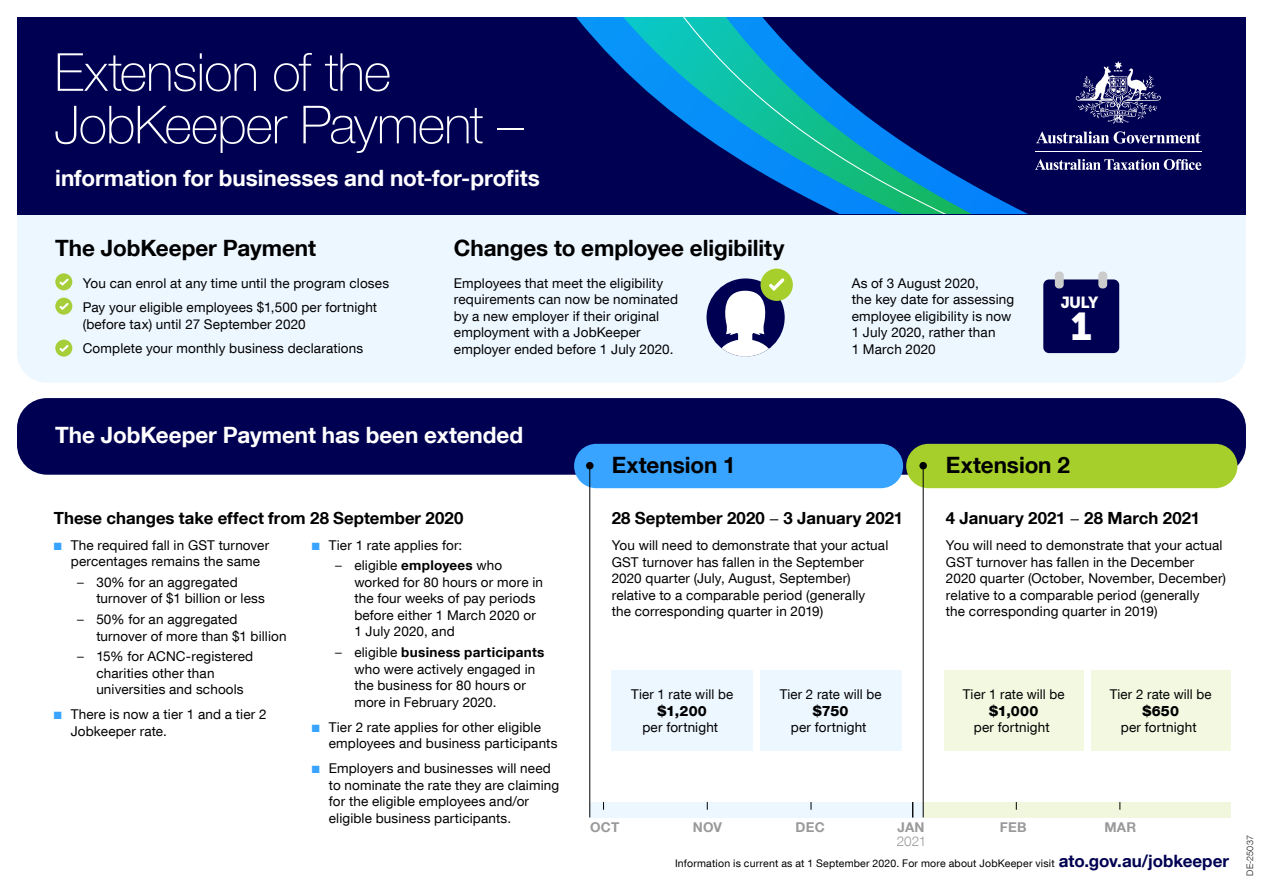
<style>
.page{position:relative;width:1263px;height:893px;background:#fff}
.page>*{position:absolute;margin:0;border:0;box-sizing:border-box;transform-origin:0 0}
.t1{font:100 52.5px/52.5px "Helvetica Neue LT Com";letter-spacing:-.015em;color:#fff}
.t2{font:38.55px "Museo Sans 900";color:#fff}
.t3{font:700 22.5px "Helvetica Neue LT Com";letter-spacing:-.005em;color:#fff}
.t4{font:700 22.5px "Helvetica Neue LT Com";letter-spacing:-.005em;color:#000}
.t5{font:700 16.8px "Helvetica Neue LT Com";color:#000}
.t6{font:16.05px "Museo Sans 900";color:#fff}
.t7{font:800 14.25px "Helvetica Neue LT Com";letter-spacing:.015em;color:#000}
.ul{font:13.5px/16.5px "Helvetica Neue LT Com";letter-spacing:.01em;color:#000}
.t8{font:700 13.5px "Helvetica Neue LT Com";letter-spacing:.015em;color:#999}
.t9{font:300 13.5px "Helvetica Neue LT Com";color:#999}
.p_footer{font:10.5px "Helvetica Neue LT Com";letter-spacing:.02em;color:#000}
.p_jobnumber{font:300 9px "Helvetica Neue LT Com";letter-spacing:.015em;color:#1a1a1a}
.s1{color:#38a4ff}
.s2{font-weight:300}
.s3{font-weight:700}
.s4{color:#fff}
.s5{color:#d6f6f8}
.s6{color:#f3f8e1}
.s7{font-weight:700;font-size:16.95px;color:#000052}
</style>
<div class="page">
<div style="left:17px;top:398px;width:1229px;height:77px;background:#000052;border-radius:30px"></div>
<div style="left:906px;top:444px;width:331px;height:44px;background:#a6cf2b;border-radius:22px"></div>
<div style="left:17px;top:214px;width:1229px;height:169px;background:#edf7ff"></div>
<div style="left:17px;top:17px;width:1229px;height:197px;background:#000052"></div>
<svg style="left:576px;top:17px;width:47px;height:52px"></svg>
<svg style="left:627px;top:17px;width:449px;height:197px"></svg>
<hr style="left:923px;top:466px;width:1px;height:351px;background:#000">
<div style="left:919px;top:462px;width:8px;height:7px;background:#000;border-radius:50%"></div>
<svg style="left:590px;top:802px;width:640px;height:15px;background:#edf5ec"></svg>
<div style="left:574px;top:444px;width:329px;height:44px;background:#38a4ff;border-radius:22px"></div>
<div style="left:55px;top:273px;width:17px;height:17px;background:#a5ce39;border-radius:50%"></div>
<svg style="left:59px;top:279px;width:10px;height:6px"></svg>
<div style="left:55px;top:298px;width:17px;height:17px;background:#a5ce39;border-radius:50%"></div>
<svg style="left:59px;top:303px;width:10px;height:7px"></svg>
<div style="left:55px;top:340px;width:17px;height:17px;background:#a5ce39;border-radius:50%"></div>
<svg style="left:59px;top:345px;width:10px;height:7px"></svg>
<hr style="left:589px;top:466px;width:1px;height:351px;background:#000">
<div style="left:586px;top:462px;width:7px;height:7px;background:#000;border-radius:50%"></div>
<div style="left:1043px;top:279px;width:76px;height:74px;background:#000053;border-radius:6px"></div>
<div style="left:1055px;top:271px;width:9px;height:17px;background:#ccc;border-radius:4px"></div>
<div style="left:1098px;top:271px;width:9px;height:17px;background:#ccc;border-radius:4px"></div>
<div style="left:706px;top:278px;width:79px;height:78px;background:#000053;border-radius:50%"></div>
<div style="left:760px;top:269px;width:33px;height:32px;background:#a6cf2b;border-radius:50%"></div>
<svg style="left:718px;top:278px;width:66px;height:78px"></svg>
<svg style="left:1036px;top:131px;width:164px;height:12px"></svg>
<svg style="left:1076px;top:61px;width:85px;height:63px"></svg>
<hr style="left:1035px;top:151px;width:166px;height:1px;background:#fff">
<svg style="left:1035px;top:159px;width:166px;height:11px"></svg>
<div style="left:612px;top:670px;width:141px;height:81px;background:#edf7ff"></div>
<div style="left:760px;top:670px;width:141px;height:81px;background:#edf7ff"></div>
<div style="left:944px;top:670px;width:139px;height:81px;background:#f3f8e1"></div>
<div style="left:1091px;top:670px;width:139px;height:81px;background:#f3f8e1"></div>
<h1 class="t1" style="left:54px;top:45px;width:470px">Extension of the<br>JobKeeper Payment –</h1>
<h1 class="t3" style="left:55px;top:164px;width:486px">information for businesses and not-for-profits</h1>
<h2 class="t4" style="left:55px;top:234px;width:262px">The JobKeeper Payment</h2>
<p class="ul" style="left:83px;top:274px;width:308px">You can enrol at any time until the program closes</p>
<p class="ul" style="left:83px;top:299px;width:296px">Pay your eligible employees $1,500 per fortnight (before tax) until 27 September 2020</p>
<p class="ul" style="left:83px;top:340px;width:282px">Complete your monthly business declarations</p>
<h2 class="t4" style="left:454px;top:234px;width:332px">Changes to employee eligibility</h2>
<p class="ul" style="left:454px;top:274px;width:226px">Employees that meet the eligibility requirements can now be nominated by a new employer if their original employment with a JobKeeper employer ended before 1 July 2020.</p>
<p class="ul" style="left:852px;top:274px;width:164px">As of 3 August 2020,<br>the key date for assessing employee eligibility is now<br>1 July 2020, rather than<br>1 March 2020</p>
<p class="t6" style="left:1061px;top:293px;width:39px">JULY</p>
<h2 class="t2" style="left:1070px;top:305px;width:23px">1</h2>
<h2 class="t3" style="left:55px;top:421px;width:469px">The JobKeeper Payment has been extended</h2>
<h3 class="t5" style="left:54px;top:507px;width:411px">These changes take effect from 28 September 2020</h3>
<p class="ul" style="left:54px;top:536px;width:217px;text-align:center"><span class="s1">■</span> The required fall in GST turnover percentages remains the same</p>
<p class="ul" style="left:96px;top:573px;width:170px;text-indent:-19px"><span class="s2">–</span> 30% for an aggregated turnover of $1 billion or less</p>
<p class="ul" style="left:96px;top:611px;width:192px;text-indent:-19px"><span class="s2">–</span> 50% for an aggregated turnover of more than $1 billion</p>
<p class="ul" style="left:96px;top:648px;width:158px;text-indent:-19px"><span class="s2">–</span> 15% for ACNC-registered charities other than universities and schools</p>
<p class="ul" style="left:71px;top:706px;width:197px;text-indent:-17px"><span class="s1">■</span> There is now a tier 1 and a tier 2<br>Jobkeeper rate.</p>
<p class="ul" style="left:312px;top:536px;width:152px"><span class="s1">■</span> Tier 1 rate applies for:</p>
<p class="ul" style="left:354px;top:557px;width:190px;text-indent:-19px"><span class="s2">–</span> eligible <span class="s3">employees</span> who worked for 80 hours or more in the four weeks of pay periods before either 1 March 2020 or<br>1 July 2020, and</p>
<p class="ul" style="left:354px;top:644px;width:191px;text-indent:-19px"><span class="s2">–</span> eligible <span class="s3">business participants </span>who were actively engaged in the business for 80 hours or more in February 2020.</p>
<p class="ul" style="left:329px;top:718px;width:230px;text-indent:-17px"><span class="s1">■</span> Tier 2 rate applies for other eligible employees and business participants</p>
<p class="ul" style="left:329px;top:760px;width:232px;text-indent:-17px"><span class="s1">■</span> Employers and businesses will need to nominate the rate they are claiming for the eligible employees and/or eligible business participants.</p>
<h2 class="t4" style="left:612px;top:451px;width:125px">Extension 1</h2>
<h3 class="t5" style="left:612px;top:507px;width:293px">28 September 2020 <span class="s2">−</span> 3 January 2021</h3>
<p class="ul" style="left:612px;top:537px;width:278px">You will need to demonstrate that your actual GST turnover has fallen in the September 2020 quarter (July, August, September) relative to a comparable period (generally<br>the corresponding quarter in 2019)<span class="s4">.</span></p>
<p class="ul" style="left:631px;top:685px;width:103px">Tier 1 rate will be</p>
<p class="t7" style="left:657px;top:703px;width:51px">$1,200</p>
<p class="ul" style="left:642px;top:718px;width:81px">per fortnight<span class="s5">.</span></p>
<p class="ul" style="left:780px;top:685px;width:103px">Tier 2 rate will be</p>
<p class="t7" style="left:813px;top:703px;width:37px">$750</p>
<p class="ul" style="left:791px;top:718px;width:81px">per fortnight<span class="s5">.</span></p>
<h2 class="t4" style="left:946px;top:451px;width:125px">Extension 2</h2>
<h3 class="t5" style="left:946px;top:507px;width:256px">4 January 2021 <span class="s2">−</span> 28 March 2021</h3>
<p class="ul" style="left:946px;top:537px;width:282px">You will need to demonstrate that your actual GST turnover has fallen in the December 2020 quarter (October, November, December) relative to a comparable period (generally<br>the corresponding quarter in 2019)<span class="s4">.</span></p>
<p class="ul" style="left:963px;top:685px;width:103px">Tier 1 rate will be</p>
<p class="t7" style="left:989px;top:703px;width:51px">$1,000</p>
<p class="ul" style="left:974px;top:718px;width:81px">per fortnight<span class="s6">.</span></p>
<p class="ul" style="left:1110px;top:685px;width:103px">Tier 2 rate will be</p>
<p class="t7" style="left:1142px;top:703px;width:38px">$650</p>
<p class="ul" style="left:1121px;top:718px;width:81px">per fortnight<span class="s6">.</span></p>
<p class="t8" style="left:590px;top:819px;width:31px">OCT</p>
<p class="t8" style="left:693px;top:819px;width:31px">NOV</p>
<p class="t8" style="left:796px;top:819px;width:31px">DEC</p>
<p class="t8" style="left:898px;top:819px;width:28px">JAN</p>
<p class="t8" style="left:1000px;top:819px;width:28px">FEB</p>
<p class="t8" style="left:1104px;top:819px;width:33px">MAR</p>
<p class="t9" style="left:897px;top:833px;width:31px">2021</p>
<p class="p_footer" style="left:675px;top:857px;width:555px">Information is current as at 1 September 2020. For more about JobKeeper visit <span class="s7">ato.gov.au/jobkeeper</span></p>
<p class="p_jobnumber" style="left:1244px;top:876px;width:42px;rotate:-90deg">DE-25037</p>
</div>
